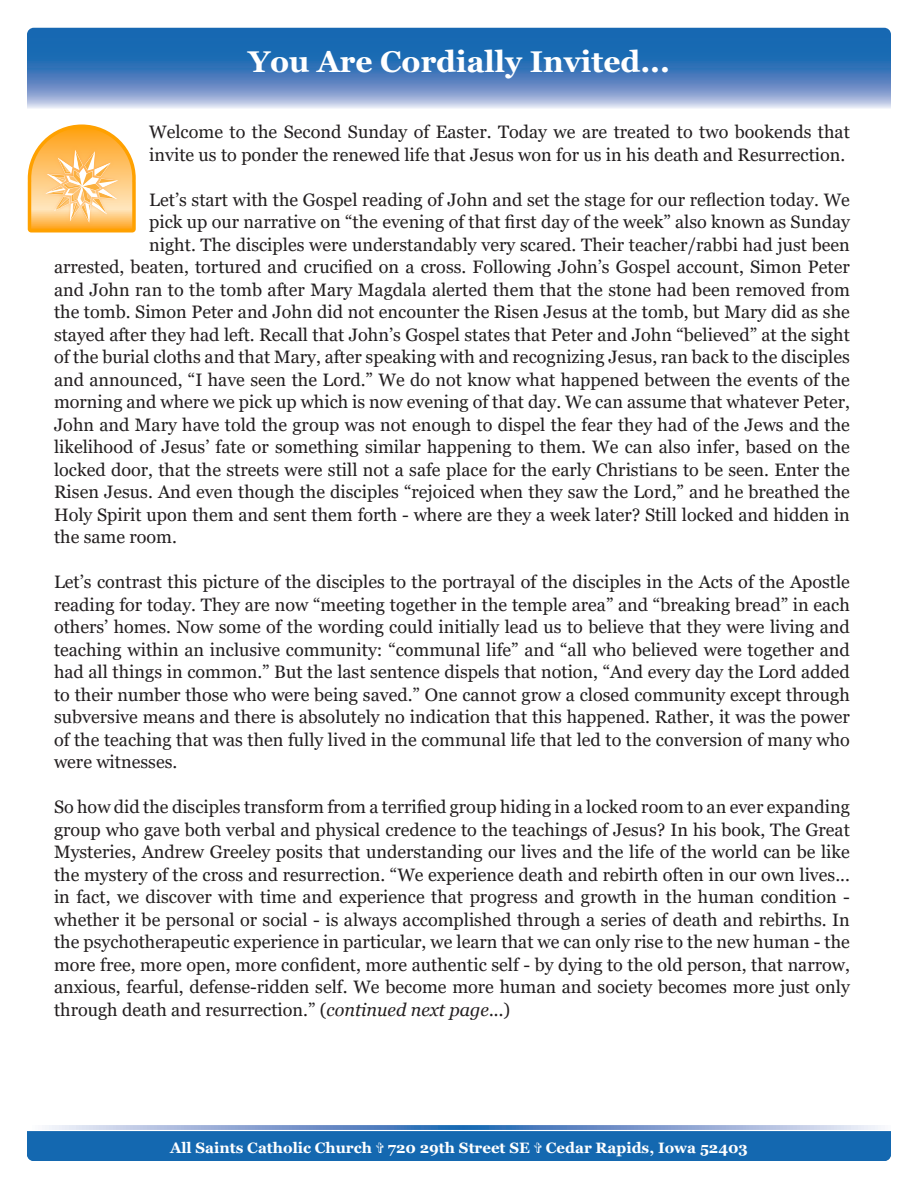
<style>
.page{position:relative;width:918px;height:1188px;background:#fff}
.page>*{position:absolute;margin:0;border:0;box-sizing:border-box;transform-origin:0 0}
.t1{font:700 30px "Georgia";color:#fff}
.t2{font:18px/22.5px "Georgia";color:#231f20;text-align:justify}
.t3{font:700 15px "Georgia";color:#fff}
.s1{font-style:italic}
</style>
<div class="page">
<svg style="left:45px;top:1125px;width:836px;height:5px;background:#8aa6d2"></svg>
<svg style="left:27px;top:28px;width:864px;height:81px;background:#4d83c0"></svg>
<svg style="left:28px;top:125px;width:108px;height:108px;background:#fec877"></svg>
<div style="left:27px;top:1131px;width:864px;height:30px;background:#1468b0"></div>
<p class="t1" style="left:248px;top:42px;width:423px">You Are Cordially Invited...</p>
<p class="t2" style="left:149px;top:121px;width:702px">Welcome to the Second Sunday of Easter. Today we are treated to two bookends that invite us to ponder the renewed life that Jesus won for us in his death and Resurrection.</p>
<p class="t2" style="left:149px;top:189px;width:702px">Let’s start with the Gospel reading of John and set the stage for our reflection today. We</p>
<p class="t2" style="left:149px;top:211px;width:702px">pick up our narrative on “the evening of that first day of the week” also known as Sunday</p>
<p class="t2" style="left:149px;top:234px;width:702px">night. The disciples were understandably very scared. Their teacher/rabbi had just been</p>
<p class="t2" style="left:54px;top:256px;width:797px">arrested, beaten, tortured and crucified on a cross. Following John’s Gospel account, Simon Peter</p>
<p class="t2" style="left:54px;top:279px;width:797px">and John ran to the tomb after Mary Magdala alerted them that the stone had been removed from</p>
<p class="t2" style="left:54px;top:301px;width:797px">the tomb. Simon Peter and John did not encounter the Risen Jesus at the tomb, but Mary did as she</p>
<p class="t2" style="left:54px;top:324px;width:797px">stayed after they had left. Recall that John’s Gospel states that Peter and John “believed” at the sight</p>
<p class="t2" style="left:54px;top:346px;width:797px">of the burial cloths and that Mary, after speaking with and recognizing Jesus, ran back to the disciples</p>
<p class="t2" style="left:54px;top:369px;width:797px">and announced, “I have seen the Lord.” We do not know what happened between the events of the</p>
<p class="t2" style="left:54px;top:391px;width:797px">morning and where we pick up which is now evening of that day. We can assume that whatever Peter,</p>
<p class="t2" style="left:54px;top:414px;width:797px">John and Mary have told the group was not enough to dispel the fear they had of the Jews and the</p>
<p class="t2" style="left:54px;top:436px;width:797px">likelihood of Jesus’ fate or something similar happening to them. We can also infer, based on the</p>
<p class="t2" style="left:54px;top:459px;width:797px">locked door, that the streets were still not a safe place for the early Christians to be seen. Enter the</p>
<p class="t2" style="left:54px;top:481px;width:797px">Risen Jesus. And even though the disciples “rejoiced when they saw the Lord,” and he breathed the</p>
<p class="t2" style="left:54px;top:504px;width:797px">Holy Spirit upon them and sent them forth - where are they a week later? Still locked and hidden in</p>
<p class="t2" style="left:54px;top:526px;width:124px">the same room.</p>
<p class="t2" style="left:54px;top:571px;width:797px">Let’s contrast this picture of the disciples to the portrayal of the disciples in the Acts of the Apostle reading for today. They are now “meeting together in the temple area” and “breaking bread” in each others’ homes. Now some of the wording could initially lead us to believe that they were living and teaching within an inclusive community: “communal life” and “all who believed were together and had all things in common.” But the last sentence dispels that notion, “And every day the Lord added to their number those who were being saved.” One cannot grow a closed community except through subversive means and there is absolutely no indication that this happened. Rather, it was the power of the teaching that was then fully lived in the communal life that led to the conversion of many who were witnesses.</p>
<p class="t2" style="left:54px;top:796px;width:797px">So how did the disciples transform from a terrified group hiding in a locked room to an ever expanding group who gave both verbal and physical credence to the teachings of Jesus? In his book, The Great Mysteries, Andrew Greeley posits that understanding our lives and the life of the world can be like the mystery of the cross and resurrection. “We experience death and rebirth often in our own lives... in fact, we discover with time and experience that progress and growth in the human condition - whether it be personal or social - is always accomplished through a series of death and rebirths. In the psychotherapeutic experience in particular, we learn that we can only rise to the new human - the more free, more open, more confident, more authentic self - by dying to the old person, that narrow, anxious, fearful, defense-ridden self. We become more human and society becomes more just only through death and resurrection.” (<span class="s1">continued next page...</span>)</p>
<p class="t3" style="left:170px;top:1138px;width:203px">All Saints Catholic Church</p>
<p class="t3" style="left:388px;top:1138px;width:144px">720 29th Street SE</p>
<p class="t3" style="left:546px;top:1138px;width:204px">Cedar Rapids, Iowa 52403</p>
</div>
